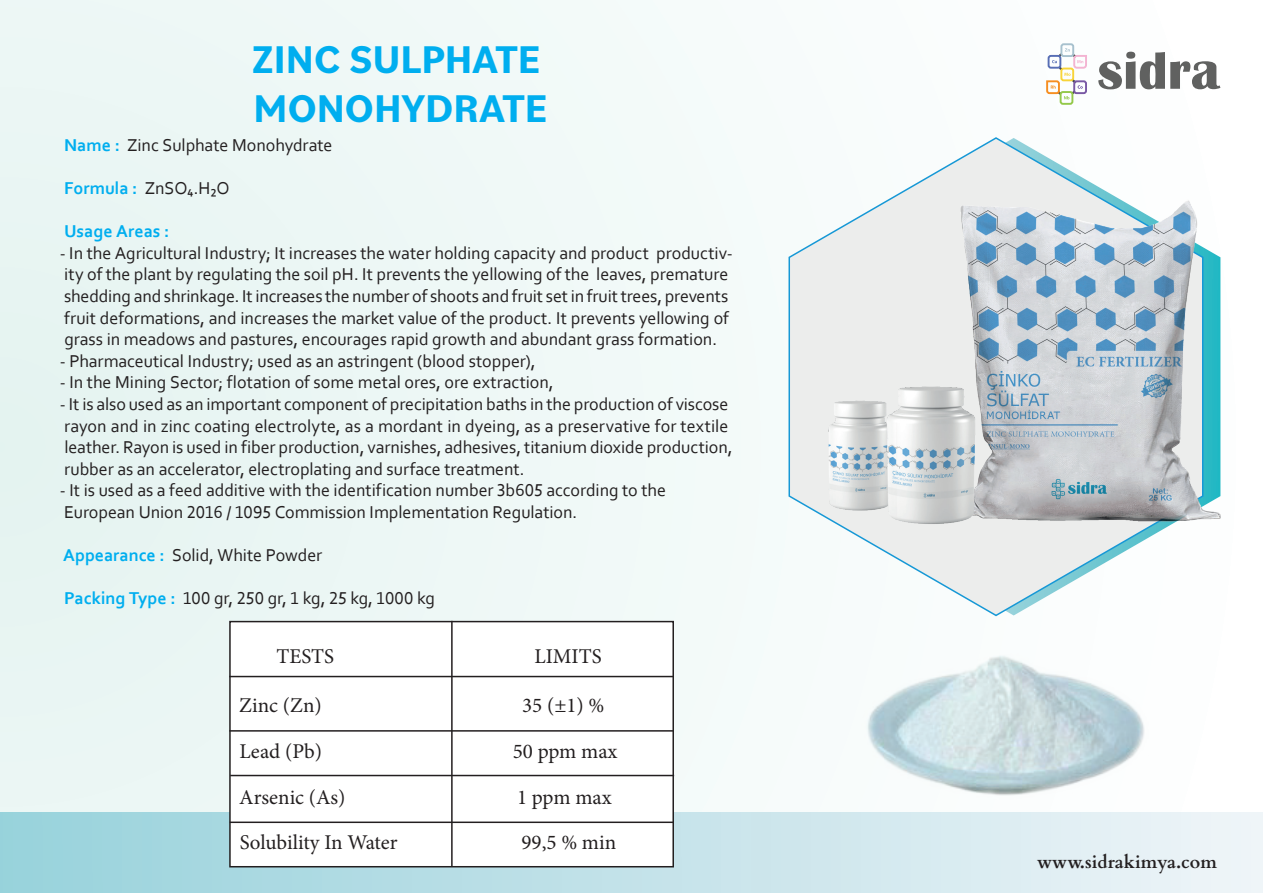
<style>
.page{position:relative;width:1263px;height:893px;background:#fff}
.page>*{position:absolute;margin:0;border:0;box-sizing:border-box;transform-origin:0 0}
.t1{font:700 40.5px/48.6px "Bilo";color:#00aeef}
.t2{font:21px "Minion Pro";color:#231f20}
.t3{font:18px/21.6px "Corbel";letter-spacing:-.005em;color:#231f20}
.t4{font:700 18px "Cardo";color:#231f20}
.t5{font:700 18px "Corbel";color:#00aeef}
.s1{font-weight:700;color:#00aeef}
</style>
<div class="page">
<div style="left:0;top:0;width:1263px;height:893px;background:linear-gradient(to right,#e6f4f1,#fff)"></div>
<svg style="left:788px;top:136px;width:417px;height:481px"></svg>
<div style="left:0;top:813px;width:1263px;height:80px;background:linear-gradient(to right,#94cdd6,#eff4f7)"></div>
<img style="left:933px;top:200px;width:287px;height:335px">
<img style="left:819px;top:396px;width:54px;height:115px">
<img style="left:873px;top:377px;width:113px;height:150px">
<img style="left:861px;top:647px;width:287px;height:226px">
<div style="left:230px;top:622px;width:443px;height:245px;background:#fff"></div>
<div style="left:229px;top:621px;width:445px;height:246px;border:2px solid #231f20"></div>
<hr style="left:451px;top:621px;width:2px;height:245px;background:#231f20">
<hr style="left:229px;top:676px;width:444px;height:1px;background:#231f20">
<hr style="left:229px;top:730px;width:444px;height:2px;background:#231f20">
<hr style="left:230px;top:775px;width:444px;height:1px;background:#231f20">
<hr style="left:230px;top:821px;width:444px;height:2px;background:#231f20">
<svg style="left:1098px;top:52px;width:122px;height:37px"></svg>
<div style="left:1060px;top:43px;width:14px;height:14px;border:2px solid #a7c1ce;border-radius:2px"></div>
<div style="left:1060px;top:91px;width:13px;height:14px;border:2px solid #94c94a;border-radius:2px"></div>
<svg style="left:1045px;top:48px;width:43px;height:51px"></svg>
<h1 class="t1" style="left:252px;top:33px;width:297px">ZINC SULPHATE<br>MONOHYDRATE</h1>
<p class="t3" style="left:64px;top:134px;width:270px"><span class="s1">Name :</span> Zinc Sulphate Monohydrate</p>
<p class="t3" style="left:64px;top:177px;width:167px"><span class="s1">Formula :</span> ZnSO₄.H₂O</p>
<p class="t5" style="left:64px;top:220px;width:107px">Usage Areas :</p>
<p class="t3" style="left:60px;top:242px;width:674px">- In the Agricultural Industry; It increases the water holding capacity and product productiv&shy;ity of the plant by regulating the soil pH. It prevents the yellowing of the leaves, premature shedding and shrinkage. It increases the number of shoots and fruit set in fruit trees, prevents fruit deformations, and increases the market value of the product. It prevents yellowing of grass in meadows and pastures, encourages rapid growth and abundant grass formation.</p>
<p class="t3" style="left:60px;top:350px;width:477px">- Pharmaceutical Industry; used as an astringent (blood stopper),</p>
<p class="t3" style="left:60px;top:371px;width:495px">- In the Mining Sector; flotation of some metal ores, ore extraction,</p>
<p class="t3" style="left:60px;top:393px;width:674px">- It is also used as an important component of precipitation baths in the production of viscose rayon and in zinc coating electrolyte, as a mordant in dyeing, as a preservative for textile leather. Rayon is used in fiber production, varnishes, adhesives, titanium dioxide production, rubber as an accelerator, electroplating and surface treatment.</p>
<p class="t3" style="left:60px;top:479px;width:608px">- It is used as a feed additive with the identification number 3b605 according to the<br>European Union 2016 / 1095 Commission Implementation Regulation.</p>
<p class="t3" style="left:63px;top:544px;width:261px"><span class="s1">Appearance :</span> Solid, White Powder</p>
<p class="t3" style="left:64px;top:587px;width:372px"><span class="s1">Packing Type :</span> 100 gr, 250 gr, 1 kg, 25 kg, 1000 kg</p>
<p class="t2" style="left:276px;top:642px;width:59px">TESTS</p>
<p class="t2" style="left:534px;top:642px;width:69px">LIMITS</p>
<p class="t2" style="left:239px;top:692px;width:84px">Zinc (Zn)</p>
<p class="t2" style="left:522px;top:692px;width:84px">35 (±1) %</p>
<p class="t2" style="left:239px;top:737px;width:84px">Lead (Pb)</p>
<p class="t2" style="left:513px;top:737px;width:106px">50 ppm max</p>
<p class="t2" style="left:239px;top:783px;width:108px">Arsenic (As)</p>
<p class="t2" style="left:517px;top:783px;width:96px">1 ppm max</p>
<p class="t2" style="left:240px;top:828px;width:159px">Solubility In Water</p>
<p class="t2" style="left:521px;top:828px;width:96px">99,5 % min</p>
<p class="t4" style="left:1037px;top:848px;width:181px">www.sidrakimya.com</p>
</div>
